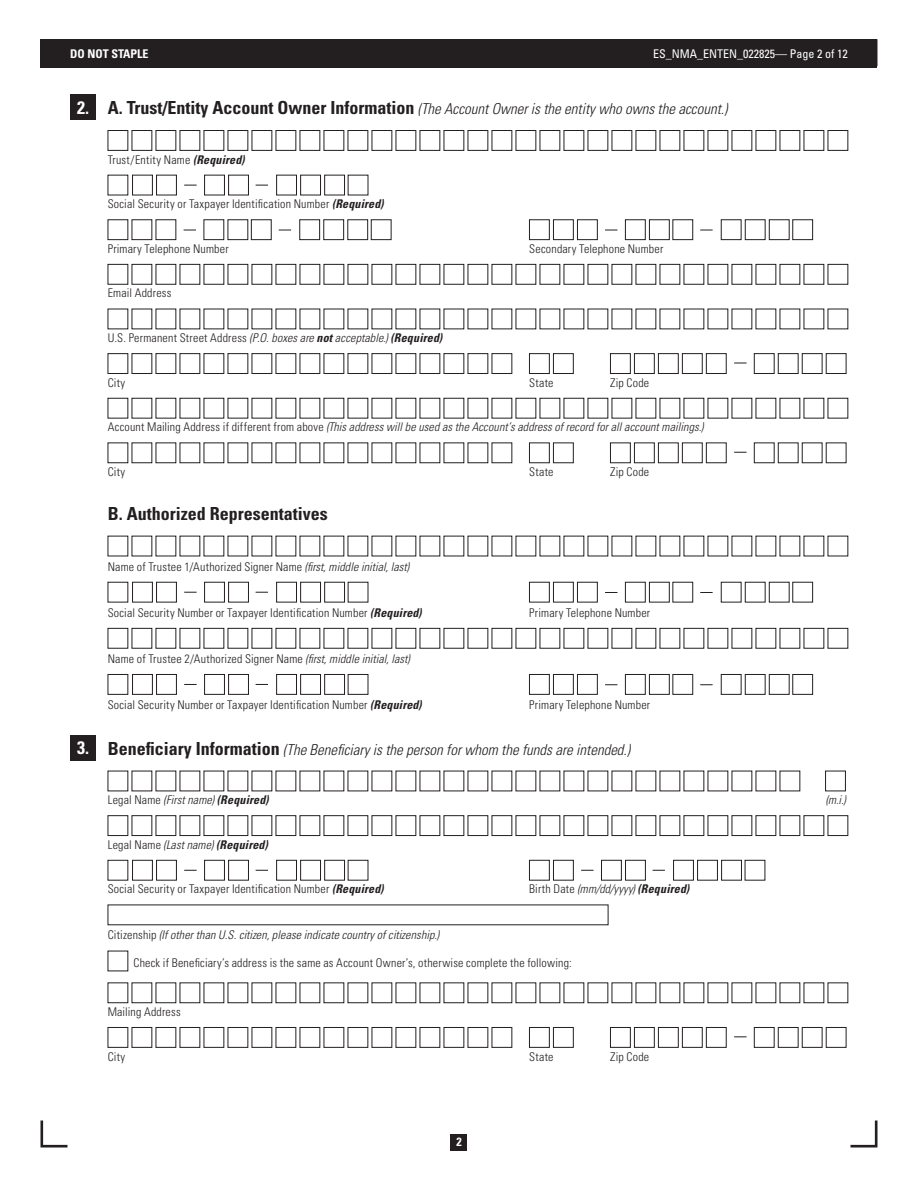
<style>
.page{position:relative;width:918px;height:1188px;background:#fff}
.page>*{position:absolute;margin:0;border:0;box-sizing:border-box;transform-origin:0 0}
.t1{font:700 condensed 18px "Univers LT Std";color:#231f20}
.t2{font:italic 300 condensed 15px "Univers LT Std";color:#231f20}
.t3{font:300 condensed 12px "Univers LT Std";letter-spacing:.015em;color:#231f20}
.t4{font:italic 300 condensed 12px "Univers LT Std";letter-spacing:.01em;color:#231f20}
.t5{font:condensed 12px "Univers LT Std";color:#fff}
.t6{font:700 condensed 12px "Univers LT Std";color:#fff}
.s1{font-weight:700;font-style:normal;font-size:18px;color:#fff}
.s2{font-weight:700;font-style:normal;font-size:18px}
.s3{font-weight:700;font-style:italic}
.s4{font-style:italic}
.s5{font-style:normal}
.s6{font-weight:700}
</style>
<div class="page">
<svg style="left:653px;top:870px;width:12px;height:1px"></svg>
<svg style="left:581px;top:870px;width:13px;height:1px"></svg>
<svg style="left:256px;top:870px;width:12px;height:1px"></svg>
<svg style="left:184px;top:870px;width:13px;height:1px"></svg>
<svg style="left:700px;top:684px;width:13px;height:1px"></svg>
<svg style="left:605px;top:684px;width:12px;height:1px"></svg>
<svg style="left:256px;top:684px;width:12px;height:1px"></svg>
<svg style="left:184px;top:684px;width:13px;height:1px"></svg>
<svg style="left:700px;top:592px;width:13px;height:1px"></svg>
<svg style="left:605px;top:592px;width:12px;height:1px"></svg>
<svg style="left:256px;top:592px;width:12px;height:1px"></svg>
<svg style="left:184px;top:592px;width:13px;height:1px"></svg>
<svg style="left:700px;top:230px;width:13px;height:1px"></svg>
<svg style="left:605px;top:230px;width:12px;height:1px"></svg>
<svg style="left:279px;top:230px;width:12px;height:1px"></svg>
<svg style="left:184px;top:230px;width:12px;height:1px"></svg>
<div style="left:70px;top:95px;width:26px;height:25px;background:#231f20"></div>
<svg style="left:107px;top:130px;width:741px;height:21px"></svg>
<svg style="left:107px;top:175px;width:262px;height:21px"></svg>
<svg style="left:107px;top:219px;width:69px;height:21px"></svg>
<svg style="left:203px;top:219px;width:69px;height:21px"></svg>
<div style="left:299px;top:219px;width:21px;height:21px;border:1px solid #231f20"></div>
<div style="left:324px;top:219px;width:20px;height:21px;border:1px solid #231f20"></div>
<div style="left:348px;top:219px;width:20px;height:21px;border:1px solid #231f20"></div>
<div style="left:371px;top:219px;width:20px;height:21px;border:1px solid #231f20"></div>
<svg style="left:529px;top:219px;width:69px;height:21px"></svg>
<svg style="left:625px;top:219px;width:68px;height:21px"></svg>
<div style="left:721px;top:219px;width:20px;height:21px;border:1px solid #231f20"></div>
<div style="left:745px;top:219px;width:20px;height:21px;border:1px solid #231f20"></div>
<div style="left:769px;top:219px;width:20px;height:21px;border:1px solid #231f20"></div>
<div style="left:792px;top:219px;width:21px;height:21px;border:1px solid #231f20"></div>
<svg style="left:107px;top:264px;width:741px;height:21px"></svg>
<svg style="left:107px;top:308px;width:741px;height:21px"></svg>
<svg style="left:107px;top:353px;width:740px;height:21px"></svg>
<svg style="left:107px;top:398px;width:741px;height:21px"></svg>
<svg style="left:107px;top:442px;width:740px;height:21px"></svg>
<svg style="left:107px;top:536px;width:741px;height:21px"></svg>
<svg style="left:107px;top:582px;width:70px;height:21px"></svg>
<svg style="left:529px;top:582px;width:69px;height:21px"></svg>
<svg style="left:625px;top:582px;width:68px;height:21px"></svg>
<div style="left:204px;top:582px;width:21px;height:20px;border:1px solid #231f20"></div>
<div style="left:228px;top:582px;width:21px;height:20px;border:1px solid #231f20"></div>
<div style="left:276px;top:582px;width:21px;height:20px;border:1px solid #231f20"></div>
<div style="left:300px;top:582px;width:21px;height:20px;border:1px solid #231f20"></div>
<div style="left:324px;top:582px;width:21px;height:20px;border:1px solid #231f20"></div>
<div style="left:792px;top:582px;width:21px;height:20px;border:1px solid #231f20"></div>
<svg style="left:107px;top:628px;width:741px;height:21px"></svg>
<svg style="left:107px;top:674px;width:70px;height:21px"></svg>
<svg style="left:529px;top:674px;width:69px;height:21px"></svg>
<svg style="left:625px;top:674px;width:68px;height:21px"></svg>
<div style="left:721px;top:674px;width:20px;height:21px;border:1px solid #231f20"></div>
<div style="left:745px;top:674px;width:20px;height:21px;border:1px solid #231f20"></div>
<div style="left:769px;top:674px;width:20px;height:21px;border:1px solid #231f20"></div>
<div style="left:792px;top:674px;width:21px;height:21px;border:1px solid #231f20"></div>
<div style="left:204px;top:674px;width:21px;height:21px;border:1px solid #231f20"></div>
<div style="left:228px;top:674px;width:21px;height:21px;border:1px solid #231f20"></div>
<div style="left:276px;top:674px;width:21px;height:21px;border:1px solid #231f20"></div>
<div style="left:300px;top:674px;width:21px;height:21px;border:1px solid #231f20"></div>
<div style="left:324px;top:674px;width:21px;height:21px;border:1px solid #231f20"></div>
<div style="left:348px;top:674px;width:20px;height:21px;border:1px solid #231f20"></div>
<div style="left:70px;top:735px;width:26px;height:26px;background:#231f20"></div>
<svg style="left:107px;top:771px;width:739px;height:20px"></svg>
<svg style="left:107px;top:815px;width:741px;height:21px"></svg>
<svg style="left:107px;top:860px;width:70px;height:21px"></svg>
<div style="left:529px;top:860px;width:21px;height:20px;border:1px solid #231f20"></div>
<div style="left:553px;top:860px;width:21px;height:20px;border:1px solid #231f20"></div>
<div style="left:601px;top:860px;width:21px;height:20px;border:1px solid #231f20"></div>
<div style="left:625px;top:860px;width:21px;height:20px;border:1px solid #231f20"></div>
<div style="left:673px;top:860px;width:21px;height:20px;border:1px solid #231f20"></div>
<div style="left:697px;top:860px;width:21px;height:20px;border:1px solid #231f20"></div>
<div style="left:721px;top:860px;width:21px;height:20px;border:1px solid #231f20"></div>
<div style="left:745px;top:860px;width:20px;height:20px;border:1px solid #231f20"></div>
<div style="left:204px;top:860px;width:21px;height:20px;border:1px solid #231f20"></div>
<div style="left:228px;top:860px;width:21px;height:20px;border:1px solid #231f20"></div>
<div style="left:276px;top:860px;width:21px;height:20px;border:1px solid #231f20"></div>
<div style="left:300px;top:860px;width:21px;height:20px;border:1px solid #231f20"></div>
<div style="left:324px;top:860px;width:21px;height:20px;border:1px solid #231f20"></div>
<div style="left:348px;top:860px;width:20px;height:20px;border:1px solid #231f20"></div>
<svg style="left:107px;top:982px;width:741px;height:21px"></svg>
<svg style="left:107px;top:1027px;width:740px;height:21px"></svg>
<div style="left:451px;top:1134px;width:16px;height:16px;background:#231f20"></div>
<svg style="left:850px;top:1120px;width:28px;height:28px"></svg>
<svg style="left:40px;top:1120px;width:28px;height:28px"></svg>
<div style="left:40px;top:39px;width:837px;height:29px;background:#231f20"></div>
<svg style="left:877px;top:39px;width:1px;height:28px"></svg>
<p class="t6" style="left:70px;top:46px;width:80px">DO NOT STAPLE</p>
<p class="t5" style="left:653px;top:46px;width:196px">ES_NMA_ENTEN_022825— Page 2 of 12</p>
<h2 class="t2" style="left:77px;top:100px;width:652px"><span class="s1">2.</span> <span class="s2">A. Trust/Entity Account Owner Information</span> (The Account Owner is the entity who owns the account.)</h2>
<p class="t3" style="left:108px;top:152px;width:138px">Trust/Entity Name <span class="s3">(Required)</span></p>
<p class="t3" style="left:108px;top:197px;width:277px">Social Security or Taxpayer Identifcation Number <span class="s3">(Required)</span></p>
<p class="t3" style="left:108px;top:241px;width:122px">Primary Telephone Number</p>
<p class="t3" style="left:529px;top:241px;width:136px">Secondary Telephone Number</p>
<p class="t3" style="left:108px;top:286px;width:65px">Email Address</p>
<p class="t3" style="left:108px;top:331px;width:336px">U.S. Permanent Street Address <span class="s4">(P.O. boxes are</span> <span class="s3">not</span> <span class="s4">acceptable.)</span> <span class="s3">(Required)</span></p>
<p class="t3" style="left:108px;top:375px;width:19px">City</p>
<p class="t3" style="left:529px;top:375px;width:26px">State</p>
<p class="t3" style="left:610px;top:375px;width:41px">Zip Code</p>
<p class="t4" style="left:108px;top:420px;width:597px"><span class="s5">Account Mailing Address if different from above</span> (This address will be used as the Account’s address of record for all account mailings.)</p>
<p class="t3" style="left:108px;top:464px;width:19px">City</p>
<p class="t3" style="left:529px;top:464px;width:26px">State</p>
<p class="t3" style="left:610px;top:464px;width:41px">Zip Code</p>
<h3 class="t1" style="left:108px;top:502px;width:221px">B. Authorized Representatives</h3>
<p class="t3" style="left:108px;top:559px;width:303px">Name of Trustee 1/Authorized Signer Name <span class="s4">(frst, middle initial, last)</span></p>
<p class="t3" style="left:108px;top:605px;width:315px">Social Security Number or Taxpayer Identifcation Number <span class="s3">(Required)</span></p>
<p class="t3" style="left:529px;top:605px;width:122px">Primary Telephone Number</p>
<p class="t3" style="left:108px;top:651px;width:304px">Name of Trustee 2/Authorized Signer Name <span class="s4">(frst, middle initial, last)</span></p>
<p class="t3" style="left:108px;top:698px;width:315px">Social Security Number or Taxpayer Identifcation Number <span class="s3">(Required)</span></p>
<p class="t3" style="left:529px;top:698px;width:122px">Primary Telephone Number</p>
<h2 class="t2" style="left:77px;top:741px;width:555px"><span class="s1">3.</span> <span class="s2">Benefciary Information</span> (The Benefciary is the person for whom the funds are intended.)</h2>
<p class="t4" style="left:108px;top:793px;width:162px"><span class="s5">Legal Name</span> (First name) <span class="s6">(Required)</span></p>
<p class="t4" style="left:826px;top:793px;width:21px">(m.i.)</p>
<p class="t4" style="left:108px;top:837px;width:161px"><span class="s5">Legal Name</span> (Last name) <span class="s6">(Required)</span></p>
<p class="t3" style="left:108px;top:882px;width:277px">Social Security or Taxpayer Identifcation Number <span class="s3">(Required)</span></p>
<p class="t4" style="left:529px;top:882px;width:161px"><span class="s5">Birth Date</span> (mm/dd/yyyy) <span class="s6">(Required)</span></p>
<p class="t4" style="left:108px;top:928px;width:333px"><span class="s5">Citizenship</span> (If other than U.S. citizen, please indicate country of citizenship.)</p>
<p class="t3" style="left:133px;top:955px;width:440px">Check if Benefciary’s address is the same as Account Owner’s, otherwise complete the following:</p>
<p class="t3" style="left:108px;top:1004px;width:75px">Mailing Address</p>
<p class="t3" style="left:108px;top:1049px;width:19px">City</p>
<p class="t3" style="left:529px;top:1049px;width:26px">State</p>
<p class="t3" style="left:610px;top:1049px;width:41px">Zip Code</p>
<p class="t6" style="left:456px;top:1135px;width:7px">2</p>
</div>
